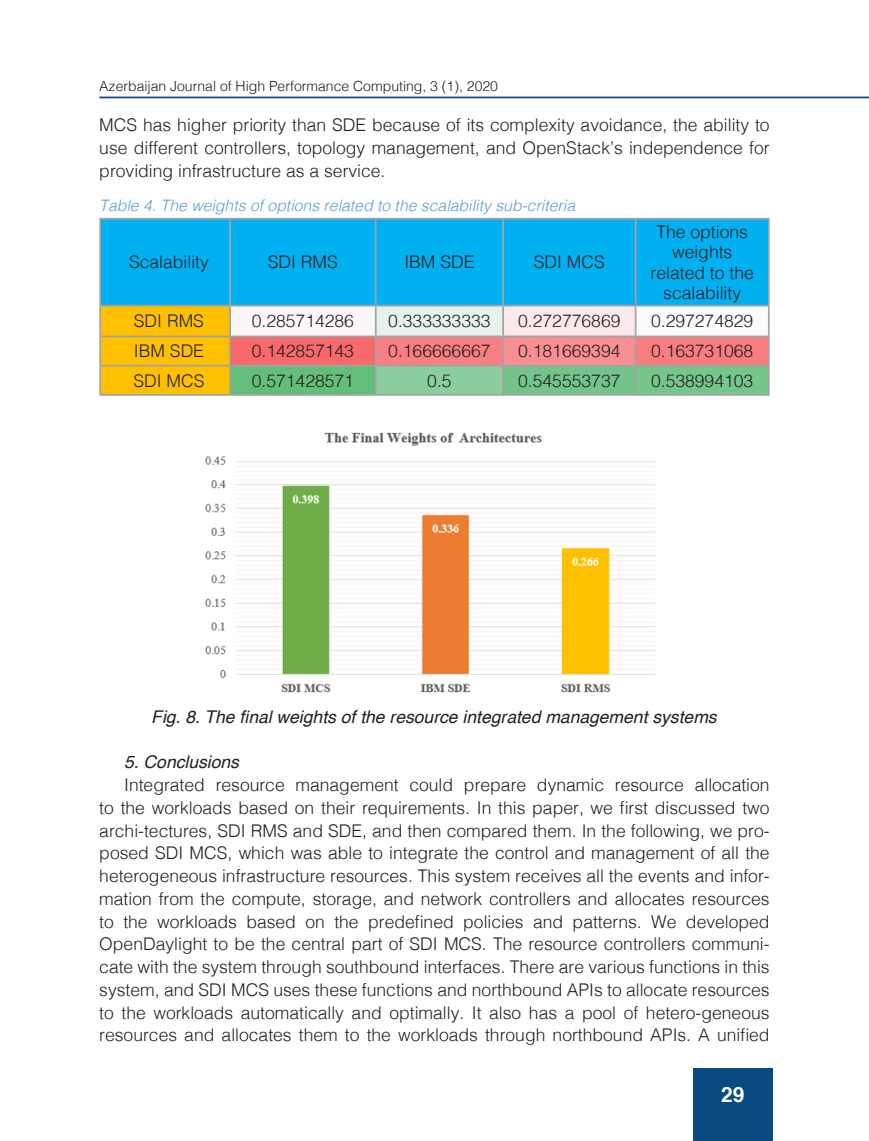
<style>
.page{position:relative;width:869px;height:1141px;background:#fff}
.page>*{position:absolute;margin:0;border:0;box-sizing:border-box;transform-origin:0 0}
.t1{font:700 21px "Helvetica";color:#fff}
.t2{font:300 17.5px/22.8px "Helvetica";color:#231f20;text-align:justify}
.t3{font:italic 17.5px "Helvetica";color:#231f20}
.t4{font:italic 300 15.75px "Helvetica";color:#5b9bd5}
.t5{font:300 14px "Helvetica";color:#231f20}
</style>
<div class="page">
<div style="left:693px;top:1068px;width:79px;height:73px;background:#084a81"></div>
<hr style="left:99px;top:97px;width:769px;height:1px;background:#084a81">
<div style="left:101px;top:220px;width:666px;height:85px;background:#00b0f0"></div>
<div style="left:101px;top:306px;width:128px;height:88px;background:#ffc000"></div>
<div style="left:230px;top:306px;width:145px;height:30px;background:#fbf6f9"></div>
<div style="left:375px;top:306px;width:128px;height:30px;background:#e6f3ec"></div>
<div style="left:503px;top:306px;width:132px;height:30px;background:#fbe9ec"></div>
<div style="left:635px;top:306px;width:133px;height:30px;background:#f9fbfd"></div>
<div style="left:230px;top:336px;width:145px;height:30px;background:#f8696b"></div>
<div style="left:375px;top:336px;width:128px;height:30px;background:#f88082"></div>
<div style="left:503px;top:336px;width:132px;height:30px;background:#f98f91"></div>
<div style="left:635px;top:336px;width:133px;height:30px;background:#f87d7f"></div>
<div style="left:230px;top:366px;width:145px;height:29px;background:#63be7b"></div>
<div style="left:375px;top:366px;width:128px;height:29px;background:#8bce9d"></div>
<div style="left:503px;top:366px;width:132px;height:29px;background:#72c488"></div>
<div style="left:635px;top:366px;width:133px;height:29px;background:#75c68b"></div>
<hr style="left:99px;top:220px;width:2px;height:85px;background:#a3a3a3">
<hr style="left:99px;top:218px;width:131px;height:2px;background:#a3a3a3">
<hr style="left:230px;top:218px;width:145px;height:2px;background:#a3a3a3">
<hr style="left:375px;top:218px;width:128px;height:2px;background:#a3a3a3">
<hr style="left:503px;top:218px;width:132px;height:2px;background:#a3a3a3">
<hr style="left:635px;top:218px;width:134px;height:2px;background:#a3a3a3">
<hr style="left:99px;top:306px;width:2px;height:30px;background:#a3a3a3">
<hr style="left:99px;top:337px;width:2px;height:28px;background:#a3a3a3">
<hr style="left:99px;top:367px;width:2px;height:27px;background:#a3a3a3">
<hr style="left:99px;top:305px;width:131px;height:1px;background:#a3a3a3">
<hr style="left:230px;top:305px;width:145px;height:1px;background:#a3a3a3">
<hr style="left:375px;top:305px;width:128px;height:1px;background:#a3a3a3">
<hr style="left:503px;top:305px;width:132px;height:1px;background:#a3a3a3">
<hr style="left:635px;top:305px;width:134px;height:1px;background:#a3a3a3">
<hr style="left:99px;top:336px;width:131px;height:1px;background:#a3a3a3">
<hr style="left:230px;top:336px;width:145px;height:1px;background:#a3a3a3">
<hr style="left:375px;top:336px;width:128px;height:1px;background:#a3a3a3">
<hr style="left:503px;top:336px;width:132px;height:1px;background:#a3a3a3">
<hr style="left:635px;top:336px;width:134px;height:1px;background:#a3a3a3">
<hr style="left:99px;top:365px;width:131px;height:2px;background:#a3a3a3">
<hr style="left:230px;top:365px;width:145px;height:2px;background:#a3a3a3">
<hr style="left:375px;top:365px;width:128px;height:2px;background:#a3a3a3">
<hr style="left:503px;top:365px;width:132px;height:2px;background:#a3a3a3">
<hr style="left:635px;top:365px;width:134px;height:2px;background:#a3a3a3">
<hr style="left:99px;top:394px;width:131px;height:2px;background:#a3a3a3">
<hr style="left:230px;top:394px;width:145px;height:2px;background:#a3a3a3">
<hr style="left:375px;top:394px;width:128px;height:2px;background:#a3a3a3">
<hr style="left:503px;top:394px;width:132px;height:2px;background:#a3a3a3">
<hr style="left:635px;top:394px;width:134px;height:2px;background:#a3a3a3">
<hr style="left:229px;top:220px;width:2px;height:85px;background:#a3a3a3">
<hr style="left:374px;top:220px;width:2px;height:85px;background:#a3a3a3">
<hr style="left:502px;top:220px;width:2px;height:85px;background:#a3a3a3">
<hr style="left:634px;top:220px;width:2px;height:85px;background:#a3a3a3">
<hr style="left:767px;top:220px;width:2px;height:85px;background:#a3a3a3">
<hr style="left:229px;top:306px;width:2px;height:30px;background:#a3a3a3">
<hr style="left:374px;top:306px;width:2px;height:30px;background:#a3a3a3">
<hr style="left:502px;top:306px;width:2px;height:30px;background:#a3a3a3">
<hr style="left:634px;top:306px;width:2px;height:30px;background:#a3a3a3">
<hr style="left:767px;top:306px;width:2px;height:30px;background:#a3a3a3">
<hr style="left:229px;top:337px;width:2px;height:28px;background:#a3a3a3">
<hr style="left:374px;top:337px;width:2px;height:28px;background:#a3a3a3">
<hr style="left:502px;top:337px;width:2px;height:28px;background:#a3a3a3">
<hr style="left:634px;top:337px;width:2px;height:28px;background:#a3a3a3">
<hr style="left:767px;top:337px;width:2px;height:28px;background:#a3a3a3">
<hr style="left:229px;top:367px;width:2px;height:27px;background:#a3a3a3">
<hr style="left:374px;top:367px;width:2px;height:27px;background:#a3a3a3">
<hr style="left:502px;top:367px;width:2px;height:27px;background:#a3a3a3">
<hr style="left:634px;top:367px;width:2px;height:27px;background:#a3a3a3">
<hr style="left:767px;top:367px;width:2px;height:27px;background:#a3a3a3">
<img style="left:205px;top:432px;width:451px;height:261px">
<p class="t5" style="left:99px;top:75px;width:400px">Azerbaijan Journal of High Performance Computing, 3 (1), 2020</p>
<p class="t2" style="left:99px;top:112px;width:671px">MCS has higher priority than SDE because of its complexity avoidance, the ability to use different controllers, topology management, and OpenStack’s independence for providing infrastructure as a service.</p>
<p class="t4" style="left:99px;top:192px;width:477px">Table 4. The weights of options related to the scalability sub-criteria</p>
<p class="t2" style="left:129px;top:250px;width:81px">Scalability</p>
<p class="t2" style="left:268px;top:250px;width:71px">SDI RMS</p>
<p class="t2" style="left:404px;top:250px;width:71px">IBM SDE</p>
<p class="t2" style="left:533px;top:250px;width:72px">SDI MCS</p>
<p class="t2" style="left:650px;top:221px;width:105px;line-height:20.1px;text-align:center">The options weights related to the scalability</p>
<p class="t2" style="left:134px;top:308px;width:71px">SDI RMS</p>
<p class="t2" style="left:252px;top:308px;width:104px">0.285714286</p>
<p class="t2" style="left:388px;top:308px;width:104px">0.333333333</p>
<p class="t2" style="left:518px;top:308px;width:104px">0.272776869</p>
<p class="t2" style="left:650px;top:308px;width:104px">0.297274829</p>
<p class="t2" style="left:134px;top:338px;width:71px">IBM SDE</p>
<p class="t2" style="left:252px;top:338px;width:104px">0.142857143</p>
<p class="t2" style="left:388px;top:338px;width:104px">0.166666667</p>
<p class="t2" style="left:518px;top:338px;width:104px">0.181669394</p>
<p class="t2" style="left:650px;top:338px;width:104px">0.163731068</p>
<p class="t2" style="left:133px;top:368px;width:72px">SDI MCS</p>
<p class="t2" style="left:252px;top:368px;width:104px">0.571428571</p>
<p class="t2" style="left:427px;top:368px;width:26px">0.5</p>
<p class="t2" style="left:518px;top:368px;width:104px">0.545553737</p>
<p class="t2" style="left:650px;top:368px;width:104px">0.538994103</p>
<p class="t3" style="left:151px;top:703px;width:566px">Fig. 8. The final weights of the resource integrated management systems</p>
<p class="t3" style="left:124px;top:748px;width:116px">5. Conclusions</p>
<p class="t2" style="left:99px;top:772px;width:671px;text-indent:25px">Integrated resource management could prepare dynamic resource allocation to the workloads based on their requirements. In this paper, we first discussed two archi-tectures, SDI RMS and SDE, and then compared them. In the following, we pro&shy;posed SDI MCS, which was able to integrate the control and management of all the heterogeneous infrastructure resources. This system receives all the events and infor&shy;mation from the compute, storage, and network controllers and allocates resources to the workloads based on the predefined policies and patterns. We developed OpenDaylight to be the central part of SDI MCS. The resource controllers communi&shy;cate with the system through southbound interfaces. There are various functions in this system, and SDI MCS uses these functions and northbound APIs to allocate resources to the workloads automatically and optimally. It also has a pool of hetero-geneous resources and allocates them to the workloads through northbound APIs. A unified</p>
<p class="t1" style="left:720px;top:1078px;width:25px">29</p>
</div>
